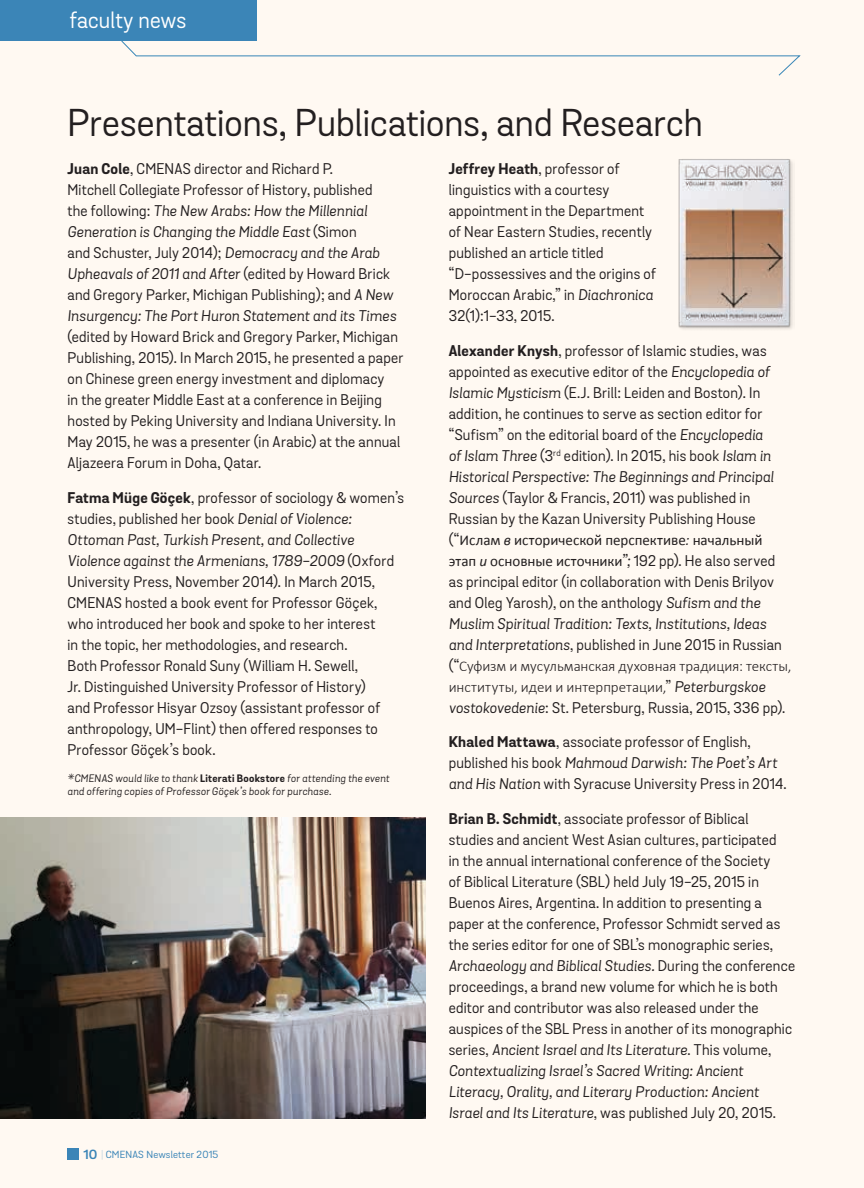
<style>
.page{position:relative;width:864px;height:1188px;background:#fff9f2}
.page>*{position:absolute;margin:0;border:0;box-sizing:border-box;transform-origin:0 0}
.t1{font:37.5px "Grota Sans";letter-spacing:.005em;color:#231f20}
.t2{font:22.5px "Grota Sans";letter-spacing:.01em;color:#fff}
.t3{font:15px/21px "Grota Sans";letter-spacing:.015em;color:#231f20}
.t4{font:300 15px/21px "Calibri";color:#231f20}
.t5{font:15px/21px "Calibri";color:#231f20}
.t6{font:italic 10.5px/13.5px "Grota Sans";letter-spacing:.025em;color:#231f20}
.t7{font:10.05px "Grota Sans";letter-spacing:.02em;color:#3b85b7;scale:1.05 1}
.s1{font-weight:700}
.s2{font-style:italic}
.s3{font-family:"Grota Sans"}
.s4{font-family:"Grota Sans";font-style:italic}
.s5{font-family:"Grota Sans";font-weight:400}
.s6{font-family:"Grota Sans";font-weight:400;font-style:italic}
.s7{font-weight:600;font-size:12.9px}
.s8{font-weight:100}
.s9{font-weight:700;font-style:normal}
</style>
<div class="page">
<img style="left:0;top:818px;width:425px;height:301px">
<div style="left:68px;top:1148px;width:11px;height:12px;background:#3b85b7"></div>
<div style="left:0;top:0;width:256px;height:41px;background:#3b85b7"></div>
<svg style="left:121px;top:40px;width:679px;height:36px"></svg>
<img style="left:678px;top:159px;width:115px;height:170px">
<h2 class="t2" style="left:70px;top:7px;width:118px">faculty news</h2>
<h1 class="t1" style="left:68px;top:100px;width:637px">Presentations, Publications, and Research</h1>
<p class="t3" style="left:449px;top:159px;width:208px"><span class="s1">Jeffrey Heath</span>, professor of linguistics with a courtesy appointment in the Department of Near Eastern Studies, recently published an article titled “D-possessives and the origins of<br>Moroccan Arabic,” in <span class="s2">Diachronica<br></span>32(1):1-33, 2015.</p>
<p class="t3" style="left:449px;top:341px;width:326px"><span class="s1">Alexander Knysh</span>, professor of Islamic studies, was appointed as executive editor of the <span class="s2">Encyclopedia of Islamic Mysticism</span> (E.J. Brill: Leiden and Boston). In addition, he continues to serve as section editor for “Sufism” on the editorial board of the <span class="s2">Encyclopedia of Islam Three</span> (3<sup>rd</sup> edition). In 2015, his book <span class="s2">Islam in Historical Perspective: The Beginnings and Principal Sources</span> (Taylor &amp; Francis, 2011) was published in Russian by the Kazan University Publishing House</p>
<p class="t5" style="left:449px;top:529px;width:328px"><span class="s3">(“</span>Ислам <span class="s2">в</span> исторической перспективе<span class="s2">:</span> начальный этап <span class="s2">и</span> основные источники<span class="s4">”;</span> <span class="s3">192 pp). He also served</span></p>
<p class="t3" style="left:449px;top:572px;width:335px">as principal editor (in collaboration with Denis Brilyov and Oleg Yarosh), on the anthology <span class="s2">Sufism and the Muslim Spiritual Tradition: Texts, Institutions, Ideas and Interpretations</span>, published in June 2015 in Russian</p>
<p class="t4" style="left:449px;top:655px;width:344px"><span class="s5">(“</span>Суфизм и мусульманская духовная традиция: тексты, институты, идеи и интерпретации,<span class="s5">”</span> <span class="s6">Peterburgskoe</span></p>
<p class="t3" style="left:449px;top:698px;width:338px"><span class="s2">vostokovedenie</span>: St. Petersburg, Russia, 2015, 336 pp).</p>
<p class="t3" style="left:449px;top:732px;width:339px"><span class="s1">Khaled Mattawa</span>, associate professor of English, published his book <span class="s2">Mahmoud Darwish: The Poet’s Art and His Nation</span> with Syracuse University Press in 2014.</p>
<p class="t3" style="left:449px;top:809px;width:348px"><span class="s1">Brian B. Schmidt</span>, associate professor of Biblical studies and ancient West Asian cultures, participated<br>in the annual international conference of the Society<br>of Biblical Literature (SBL) held July 19-25, 2015 in Buenos Aires, Argentina. In addition to presenting a paper at the conference, Professor Schmidt served as the series editor for one of SBL’s monographic series, <span class="s2">Archaeology and Biblical Studies.</span> During the conference proceedings, a brand new volume for which he is both editor and contributor was also released under the auspices of the SBL Press in another of its monographic series, <span class="s2">Ancient Israel and Its Literature</span>. This volume, <span class="s2">Contextualizing Israel’s Sacred Writing: Ancient Literacy, Orality, and Literary Production: Ancient Israel and Its Literature</span>, was published July 20, 2015.</p>
<p class="t7" style="left:84px;top:1149px;width:130px"><span class="s7">10</span> <span class="s8">|</span> CMENAS Newsletter 2015</p>
<p class="t3" style="left:68px;top:159px;width:330px"><span class="s1">Juan Cole</span>, CMENAS director and Richard P.<br>Mitchell Collegiate Professor of History, published the following: <span class="s2">The New Arabs: How the Millennial Generation is Changing the Middle East</span> (Simon<br>and Schuster, July 2014); <span class="s2">Democracy and the Arab Upheavals of 2011 and After</span> (edited by Howard Brick and Gregory Parker, Michigan Publishing); and <span class="s2">A New Insurgency: The Port Huron Statement and its Times</span></p>
<p class="t3" style="left:68px;top:327px;width:338px">(edited by Howard Brick and Gregory Parker, Michigan Publishing, 2015). In March 2015, he presented a paper on Chinese green energy investment and diplomacy<br>in the greater Middle East at a conference in Beijing hosted by Peking University and Indiana University. In May 2015, he was a presenter (in Arabic) at the annual Aljazeera Forum in Doha, Qatar.</p>
<p class="t3" style="left:68px;top:488px;width:338px"><span class="s1">Fatma Müge Göçek</span>, professor of sociology &amp; women’s studies, published her book <span class="s2">Denial of Violence:<br>Ottoman Past, Turkish Present, and Collective Violence against the Armenians, 1789-2009</span> (Oxford University Press, November 2014). In March 2015, CMENAS hosted a book event for Professor Göçek, who introduced her book and spoke to her interest<br>in the topic, her methodologies, and research.<br>Both Professor Ronald Suny (William H. Sewell,<br>Jr. Distinguished University Professor of History)<br>and Professor Hisyar Ozsoy (assistant professor of anthropology, UM-Flint) then offered responses to Professor Göçek’s book.</p>
<p class="t6" style="left:68px;top:772px;width:323px">*CMENAS would like to thank <span class="s9">Literati Bookstore</span> for attending the event and offering copies of Professor Göçek’s book for purchase.</p>
</div>
